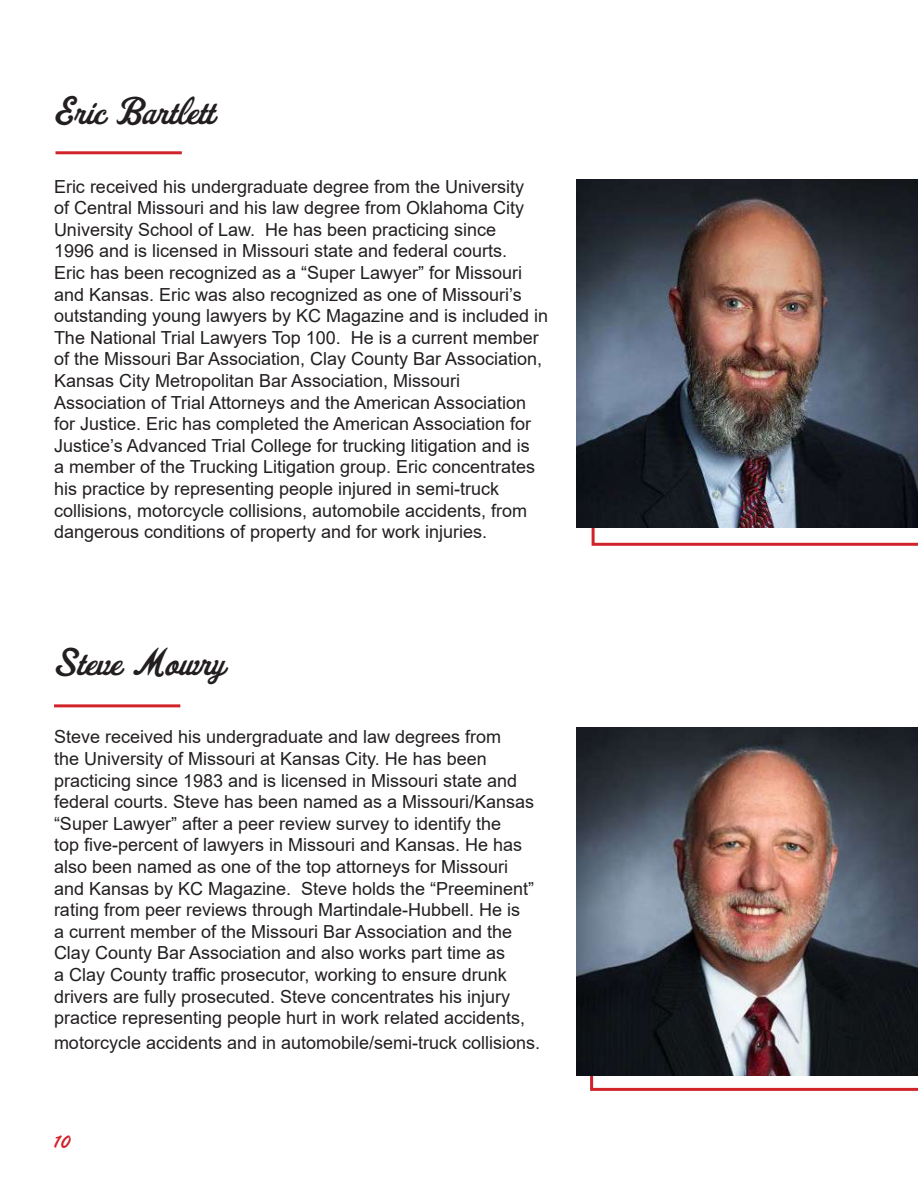
<style>
.page{position:relative;width:918px;height:1188px;background:#fff}
.page>*{position:absolute;margin:0;border:0;box-sizing:border-box;transform-origin:0 0}
.t1{font:36px "Fenway Park JF";color:#231f20}
.t2{font:18px/21.6px "Arial";color:#231f20}
.t3{font:18px "Fenway Park JF";color:#d1232a}
</style>
<div class="page">
<svg style="left:592px;top:528px;width:326px;height:18px"></svg>
<svg style="left:590px;top:1076px;width:328px;height:15px"></svg>
<hr style="left:56px;top:151px;width:126px;height:3px;background:#d1232a">
<hr style="left:54px;top:704px;width:126px;height:3px;background:#d1232a">
<img style="left:577px;top:179px;width:341px;height:349px">
<img style="left:577px;top:728px;width:341px;height:348px">
<h1 class="t1" style="left:54px;top:88px;width:162px">Eric Bartlett</h1>
<p class="t2" style="left:54px;top:175px;width:496px">Eric received his undergraduate degree from the University<br>of Central Missouri and his law degree from Oklahoma City University School of Law. He has been practicing since<br>1996 and is licensed in Missouri state and federal courts.<br>Eric has been recognized as a “Super Lawyer” for Missouri and Kansas. Eric was also recognized as one of Missouri’s outstanding young lawyers by KC Magazine and is included in The National Trial Lawyers Top 100. He is a current member of the Missouri Bar Association, Clay County Bar Association, Kansas City Metropolitan Bar Association, Missouri Association of Trial Attorneys and the American Association for Justice. Eric has completed the American Association for Justice’s Advanced Trial College for trucking litigation and is<br>a member of the Trucking Litigation group. Eric concentrates his practice by representing people injured in semi-truck collisions, motorcycle collisions, automobile accidents, from dangerous conditions of property and for work injuries.</p>
<h1 class="t1" style="left:54px;top:639px;width:172px">Steve Mowry</h1>
<p class="t2" style="left:54px;top:726px;width:482px">Steve received his undergraduate and law degrees from<br>the University of Missouri at Kansas City. He has been practicing since 1983 and is licensed in Missouri state and federal courts. Steve has been named as a Missouri/Kansas “Super Lawyer” after a peer review survey to identify the<br>top five-percent of lawyers in Missouri and Kansas. He has also been named as one of the top attorneys for Missouri and Kansas by KC Magazine. Steve holds the “Preeminent” rating from peer reviews through Martindale-Hubbell. He is a current member of the Missouri Bar Association and the Clay County Bar Association and also works part time as<br>a Clay County traffic prosecutor, working to ensure drunk drivers are fully prosecuted. Steve concentrates his injury practice representing people hurt in work related accidents,</p>
<p class="t2" style="left:54px;top:1032px;width:488px">motorcycle accidents and in automobile/semi-truck collisions.</p>
<p class="t3" style="left:54px;top:1130px;width:19px">10</p>
</div>
